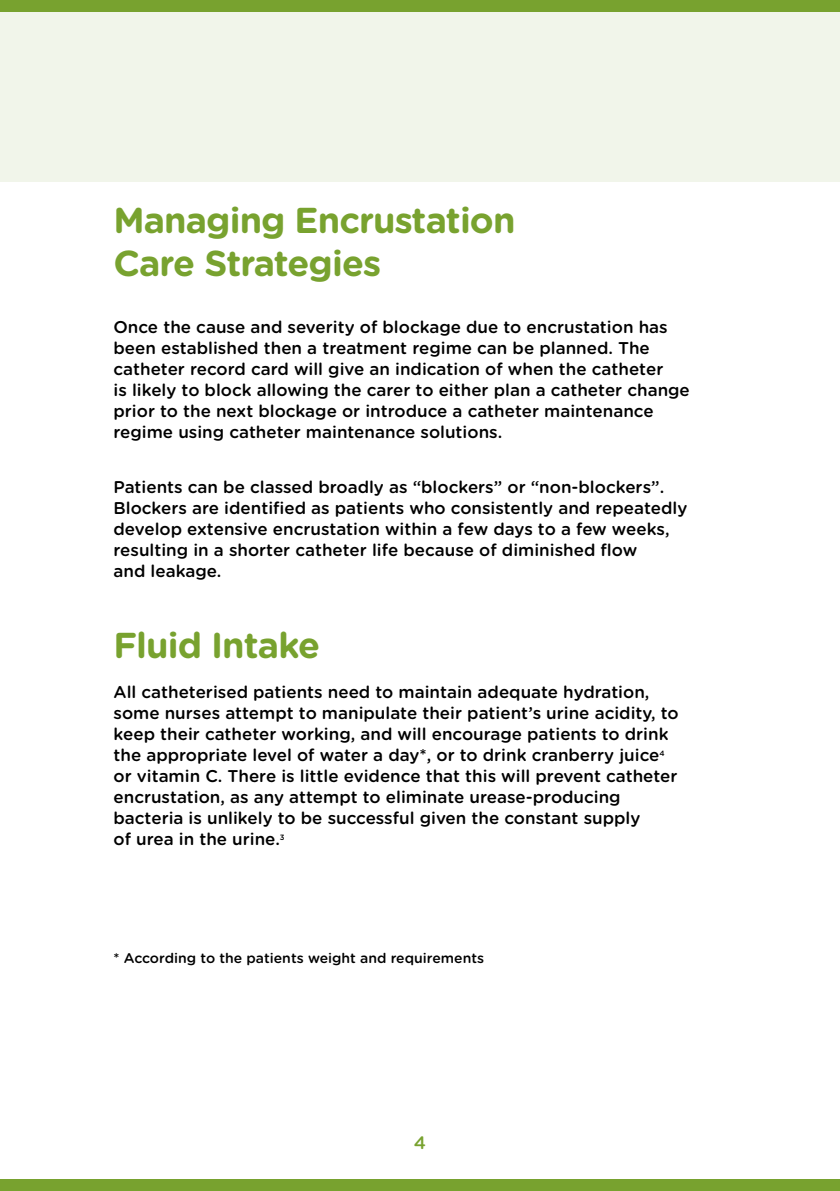
<style>
.page{position:relative;width:840px;height:1191px;background:#fff}
.page>*{position:absolute;margin:0;border:0;box-sizing:border-box;transform-origin:0 0}
.t1{font:700 36px/43.2px "Gotham Rounded";letter-spacing:-.025em;color:#78a22f}
.t2{font:500 18px "Gotham Rounded";color:#78a22f}
.t3{font:500 17px/21px "Gotham Rounded";color:#000}
.t4{font:500 14px "Gotham Rounded";color:#000}
</style>
<div class="page">
<div style="left:0;top:0;width:839px;height:11px;background:#78a22f"></div>
<div style="left:0;top:1179px;width:839px;height:12px;background:#78a22f"></div>
<div style="left:0;top:11px;width:839px;height:170px;background:#f1f5ea"></div>
<h1 class="t1" style="left:113px;top:197px;width:403px">Managing Encrustation<br>Care Strategies</h1>
<p class="t3" style="left:113px;top:316px;width:577px">Once the cause and severity of blockage due to encrustation has been established then a treatment regime can be planned. The catheter record card will give an indication of when the catheter<br>is likely to block allowing the carer to either plan a catheter change prior to the next blockage or introduce a catheter maintenance regime using catheter maintenance solutions.</p>
<p class="t3" style="left:113px;top:476px;width:575px">Patients can be classed broadly as “blockers” or “non-blockers”.<br>Blockers are identified as patients who consistently and repeatedly develop extensive encrustation within a few days to a few weeks, resulting in a shorter catheter life because of diminished flow<br>and leakage.</p>
<h1 class="t1" style="left:113px;top:622px;width:208px">Fluid Intake</h1>
<p class="t3" style="left:113px;top:681px;width:566px">All catheterised patients need to maintain adequate hydration, some nurses attempt to manipulate their patient’s urine acidity, to keep their catheter working, and will encourage patients to drink the appropriate level of water a day*, or to drink cranberry juice<sup>4 </sup>or vitamin C. There is little evidence that this will prevent catheter encrustation, as any attempt to eliminate urease-producing bacteria is unlikely to be successful given the constant supply<br>of urea in the urine.<sup>3</sup></p>
<p class="t4" style="left:113px;top:948px;width:372px">* According to the patients weight and requirements</p>
<p class="t2" style="left:413px;top:1129px;width:14px">4</p>
</div>
